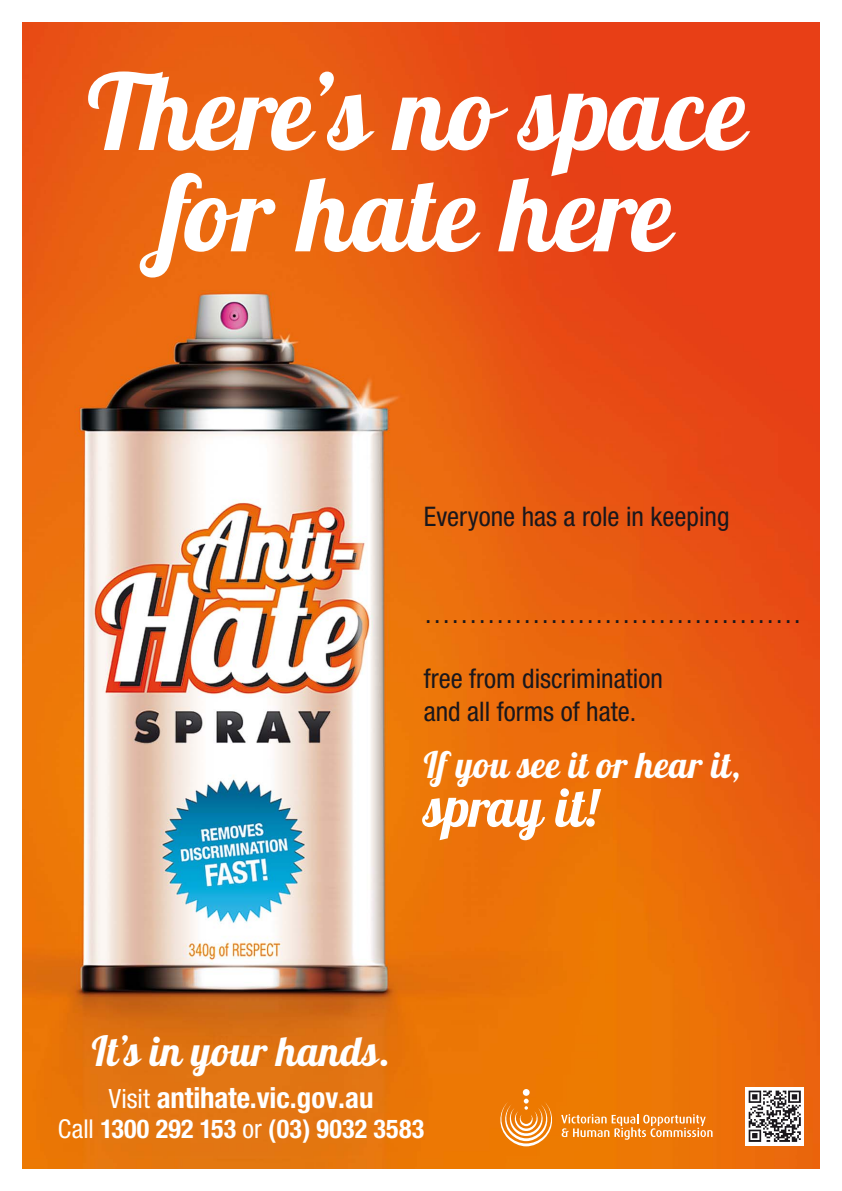
<style>
.page{position:relative;width:842px;height:1191px;background:#fff}
.page>*{position:absolute;margin:0;border:0;box-sizing:border-box;transform-origin:0 0}
.t1{font:104.8px/101.3px "Lobster 1.4";letter-spacing:.01em;color:#fff;text-align:center}
.t2{font:53.9px "Lobster 1.4";color:#fff}
.t3{font:41.3px "Lobster 1.4";letter-spacing:.005em;color:#fff}
.t4{font:36.4px "Lobster 1.4";letter-spacing:.01em;color:#fff}
.t5{font:700 condensed 29px "Helvetica Neue";color:#fff}
.t6{font:condensed 27px/32.4px "Helvetica Neue";color:#1a171c}
.t7{font:700 condensed 26px "Helvetica Neue";letter-spacing:.01em;color:#fff}
.s1{font-weight:400;font-size:26.6px}
.s2{font-weight:400}
</style>
<div class="page">
<img style="left:23px;top:23px;width:796px;height:1145px">
<img style="left:745px;top:1087px;width:59px;height:58px">
<svg style="left:561px;top:1113px;width:151px;height:26px;background:#f09840"></svg>
<div style="left:523px;top:1089px;width:7px;height:6px;background:#fff;border-radius:50%"></div>
<svg style="left:498px;top:1098px;width:57px;height:48px;background:#f09638"></svg>
<h1 class="t1" style="left:87px;top:74px;width:661px">There’s no space for hate here</h1>
<p class="t6" style="left:424px;top:502px;width:307px">Everyone has a role in keeping</p>
<p class="t6" style="left:424px;top:600px;width:380px">……………………………………</p>
<p class="t6" style="left:424px;top:664px;width:241px">free from discrimination and all forms of hate.</p>
<h3 class="t4" style="left:424px;top:752px;width:318px">If you see it or hear it,</h3>
<h2 class="t2" style="left:424px;top:788px;width:176px">spray it!</h2>
<h3 class="t3" style="left:92px;top:1036px;width:300px">It’s in your hands.</h3>
<p class="t5" style="left:109px;top:1087px;width:266px"><span class="s1">Visit</span> antihate.vic.gov.au</p>
<p class="t7" style="left:58px;top:1119px;width:368px"><span class="s2">Call</span> 1300 292 153 <span class="s2">or</span> (03) 9032 3583</p>
</div>
